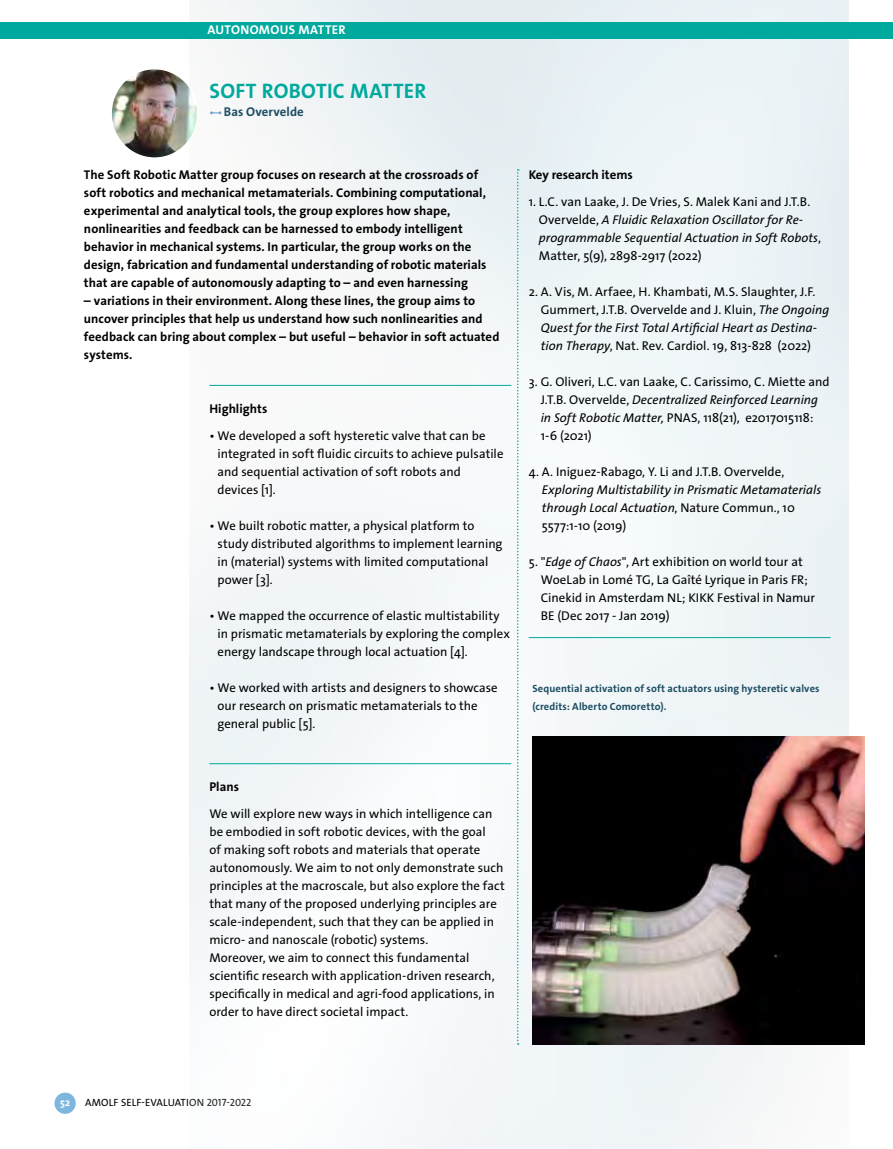
<style>
.page{position:relative;width:893px;height:1149px;background:#fff}
.page>*{position:absolute;margin:0;border:0;box-sizing:border-box;transform-origin:0 0}
.t1{font:700 21px "The Sans Os F";letter-spacing:.01em;color:#00a99d}
.t2{font:12.75px/18px "The Sans Os F";letter-spacing:.005em;color:#000}
.t3{font:700 12.75px/18px "The Sans Os F";letter-spacing:.005em;color:#000}
.t4{font:italic 12.75px/18px "The Sans Os F";letter-spacing:.005em;color:#000}
.t5{font:700 12.75px "The Sans Os F";letter-spacing:.025em;color:#fff}
.t6{font:700 12.75px "The Sans Os F";letter-spacing:.01em;color:#1c4d63}
.t7{font:700 10.5px/18px "The Sans Os F";letter-spacing:.015em;color:#1c4d63}
.t8{font:10.5px "The Sans Os F";letter-spacing:.01em;color:#000}
.t9{font:700 10.5px "The Sans Os F";color:#fff}
.s1{font-weight:600;font-size:10.5px;color:#649dcb}
.s2{font-style:italic}
.s3{font-style:normal}
</style>
<div class="page">
<div style="left:55px;top:1092px;width:21px;height:21px;background:#7eb7de;border-radius:50%"></div>
<img style="left:189px;top:0;width:659px;height:1148px">
<div style="left:0;top:23px;width:893px;height:16px;background:#00a99d"></div>
<svg style="left:517px;top:169px;width:2px;height:875px"></svg>
<hr style="left:209px;top:385px;width:302px;height:1px;background:#00a99d">
<hr style="left:209px;top:763px;width:302px;height:1px;background:#00a99d">
<hr style="left:529px;top:637px;width:302px;height:1px;background:#00a99d">
<img style="left:533px;top:736px;width:332px;height:308px">
<img style="left:113px;top:69px;width:85px;height:89px">
<p class="t5" style="left:207px;top:22px;width:140px">AUTONOMOUS MATTER</p>
<h1 class="t1" style="left:210px;top:77px;width:218px">SOFT ROBOTIC MATTER</h1>
<p class="t6" style="left:209px;top:103px;width:96px"><span class="s1">•–•</span> Bas Overvelde</p>
<p class="t3" style="left:84px;top:165px;width:404px">The Soft Robotic Matter group focuses on research at the crossroads of soft robotics and mechanical metamaterials. Combining computational, experimental and analytical tools, the group explores how shape, nonlinearities and feedback can be harnessed to embody intelligent behavior in mechanical systems. In particular, the group works on the design, fabrication and fundamental understanding of robotic materials that are capable of autonomously adapting to – and even harnessing</p>
<p class="t3" style="left:84px;top:291px;width:417px">– variations in their environment. Along these lines, the group aims to uncover principles that help us understand how such nonlinearities and feedback can bring about complex – but useful – behavior in soft actuated systems.</p>
<p class="t3" style="left:209px;top:399px;width:59px">Highlights</p>
<p class="t2" style="left:218px;top:426px;width:287px;text-indent:-8px">• We developed a soft hysteretic valve that can be integrated in soft fluidic circuits to achieve pulsatile and sequential activation of soft robots and devices [1].</p>
<p class="t2" style="left:218px;top:516px;width:286px;text-indent:-8px">• We built robotic matter, a physical platform to study distributed algorithms to implement learning in (material) systems with limited computational power [3].</p>
<p class="t2" style="left:218px;top:606px;width:294px;text-indent:-8px">• We mapped the occurrence of elastic multistability in prismatic metamaterials by exploring the complex energy landscape through local actuation [4].</p>
<p class="t2" style="left:218px;top:678px;width:282px;text-indent:-8px">• We worked with artists and designers to showcase our research on prismatic metamaterials to the general public [5].</p>
<p class="t3" style="left:529px;top:165px;width:106px">Key research items</p>
<p class="t2" style="left:539px;top:192px;width:284px;text-indent:-10px">1. L.C. van Laake, J. De Vries, S. Malek Kani and J.T.B.<br>Overvelde, <span class="s2">A Fluidic Relaxation Oscillator for Re&shy;programmable Sequential Actuation in Soft Robots</span>, Matter, 5(9), 2898-2917 (2022)</p>
<p class="t2" style="left:541px;top:282px;width:290px;text-indent:-12px">2. A. Vis, M. Arfaee, H. Khambati, M.S. Slaughter, J.F.<br>Gummert, J.T.B. Overvelde and J. Kluin, <span class="s2">The Ongoing Quest for the First Total Artificial Heart as Destina&shy;tion Therapy</span>, Nat. Rev. Cardiol. 19, 813-828 (2022)</p>
<p class="t2" style="left:541px;top:372px;width:291px;text-indent:-12px">3. G. Oliveri, L.C. van Laake, C. Carissimo, C. Miette and J.T.B. Overvelde, <span class="s2">Decentralized Reinforced Learning in Soft Robotic Matter,</span> PNAS, 118(21), e2017015118:<br>1-6 (2021)</p>
<p class="t2" style="left:529px;top:462px;width:257px">4. A. Iniguez-Rabago, Y. Li and J.T.B. Overvelde,</p>
<p class="t4" style="left:542px;top:480px;width:281px">Exploring Multistability in Prismatic Metamaterials through Local Actuation<span class="s3">, Nature Commun., 10<br>5577:1-10 (2019)</span></p>
<p class="t2" style="left:541px;top:552px;width:276px;text-indent:-12px">5. "<span class="s2">Edge of Chaos</span>", Art exhibition on world tour at WoeLab in Lomé TG, La Gaîté Lyrique in Paris FR; Cinekid in Amsterdam NL; KIKK Festival in Namur BE (Dec 2017 - Jan 2019)</p>
<p class="t7" style="left:532px;top:679px;width:289px">Sequential activation of soft actuators using hysteretic valves (credits: Alberto Comoretto).</p>
<p class="t3" style="left:209px;top:777px;width:31px">Plans</p>
<p class="t2" style="left:209px;top:804px;width:297px">We will explore new ways in which intelligence can be embodied in soft robotic devices, with the goal<br>of making soft robots and materials that operate autonomously. We aim to not only demonstrate such principles at the macroscale, but also explore the fact that many of the proposed underlying principles are scale-independent, such that they can be applied in micro- and nanoscale (robotic) systems.<br>Moreover, we aim to connect this fundamental scientific research with application-driven research, specifically in medical and agri-food applications, in order to have direct societal impact.</p>
<p class="t9" style="left:60px;top:1095px;width:11px">52</p>
<p class="t8" style="left:85px;top:1095px;width:168px">AMOLF SELF-EVALUATION 2017-2022</p>
</div>
